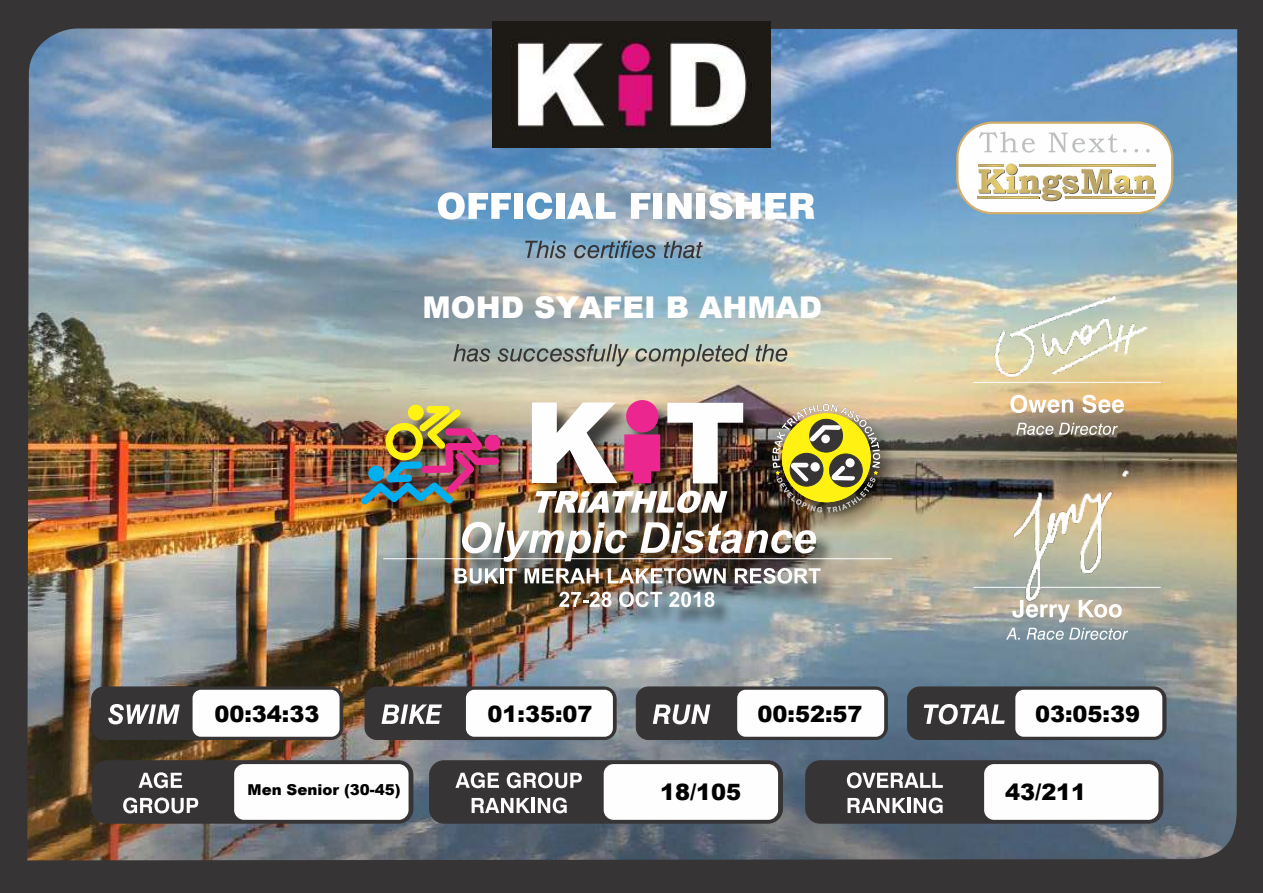
<style>
.page{position:relative;width:1263px;height:893px;background:#fff}
.page>*{position:absolute;margin:0;border:0;box-sizing:border-box;transform-origin:0 0}
.t1{font:900 30px "Arial";color:#fff}
.t2{font:900 22.5px "Arial";color:#000}
.t3{font:900 15px "Arial";color:#000}
</style>
<div class="page">
<img style="left:0;top:0;width:1263px;height:893px">
<img style="left:492px;top:21px;width:279px;height:126px">
<svg style="left:438px;top:192px;width:73px;height:28px"></svg>
<div style="left:514px;top:193px;width:9px;height:26px;background:#fefefe"></div>
<svg style="left:527px;top:192px;width:25px;height:28px"></svg>
<div style="left:556px;top:193px;width:8px;height:26px;background:#fefefe"></div>
<svg style="left:567px;top:193px;width:49px;height:26px"></svg>
<svg style="left:631px;top:193px;width:19px;height:26px"></svg>
<div style="left:654px;top:193px;width:8px;height:26px;background:#fefefe"></div>
<svg style="left:667px;top:193px;width:25px;height:26px"></svg>
<div style="left:697px;top:193px;width:8px;height:26px;background:#fefefe"></div>
<svg style="left:709px;top:192px;width:105px;height:28px"></svg>
<svg style="left:525px;top:241px;width:41px;height:17px"></svg>
<svg style="left:574px;top:241px;width:82px;height:17px"></svg>
<svg style="left:664px;top:241px;width:39px;height:17px"></svg>
<svg style="left:453px;top:344px;width:37px;height:18px"></svg>
<svg style="left:498px;top:344px;width:131px;height:22px;background:#989e97"></svg>
<svg style="left:635px;top:344px;width:114px;height:22px;background:#a0a599"></svg>
<svg style="left:756px;top:344px;width:31px;height:18px"></svg>
<div style="left:91px;top:687px;width:252px;height:53px;background:#373435;border:1px solid #373435;border-radius:12px"></div>
<div style="left:365px;top:687px;width:251px;height:53px;background:#373435;border:1px solid #373435;border-radius:12px"></div>
<div style="left:636px;top:687px;width:252px;height:53px;background:#373435;border:1px solid #373435;border-radius:12px"></div>
<div style="left:907px;top:687px;width:259px;height:53px;background:#373435;border:1px solid #373435;border-radius:12px"></div>
<div style="left:805px;top:760px;width:358px;height:63px;background:#373435;border:1px solid #373435;border-radius:14px"></div>
<div style="left:429px;top:760px;width:354px;height:63px;background:#373435;border:1px solid #373435;border-radius:14px"></div>
<div style="left:92px;top:760px;width:321px;height:63px;background:#373435;border:1px solid #373435;border-radius:14px"></div>
<div style="left:193px;top:690px;width:147px;height:47px;background:#fefefe;border-radius:8px"></div>
<div style="left:466px;top:690px;width:147px;height:47px;background:#fefefe;border-radius:8px"></div>
<div style="left:737px;top:690px;width:147px;height:47px;background:#fefefe;border-radius:8px"></div>
<div style="left:1015px;top:690px;width:147px;height:47px;background:#fefefe;border-radius:8px"></div>
<div style="left:984px;top:764px;width:174px;height:56px;background:#fefefe;border-radius:10px"></div>
<div style="left:604px;top:764px;width:174px;height:56px;background:#fefefe;border-radius:10px"></div>
<div style="left:234px;top:764px;width:175px;height:56px;background:#fefefe;border-radius:10px"></div>
<svg style="left:108px;top:704px;width:72px;height:20px"></svg>
<svg style="left:381px;top:704px;width:61px;height:20px"></svg>
<svg style="left:653px;top:704px;width:57px;height:20px"></svg>
<svg style="left:924px;top:704px;width:81px;height:20px"></svg>
<svg style="left:847px;top:772px;width:96px;height:16px"></svg>
<svg style="left:847px;top:798px;width:59px;height:15px"></svg>
<hr style="left:907px;top:798px;width:3px;height:15px;background:#fefefe">
<svg style="left:914px;top:797px;width:29px;height:16px"></svg>
<svg style="left:455px;top:772px;width:44px;height:16px"></svg>
<svg style="left:507px;top:772px;width:75px;height:16px"></svg>
<svg style="left:472px;top:798px;width:58px;height:15px"></svg>
<hr style="left:531px;top:798px;width:3px;height:15px;background:#fefefe">
<svg style="left:538px;top:797px;width:29px;height:16px"></svg>
<svg style="left:138px;top:772px;width:44px;height:16px"></svg>
<svg style="left:123px;top:797px;width:75px;height:16px"></svg>
<img style="left:355px;top:396px;width:564px;height:240px">
<img style="left:667px;top:403px;width:76px;height:80px">
<div style="left:626px;top:400px;width:32px;height:32px;background:#ec268f;border-radius:50%"></div>
<svg style="left:624px;top:434px;width:36px;height:49px;background:#d92981"></svg>
<img style="left:532px;top:402px;width:85px;height:81px">
<img style="left:535px;top:491px;width:192px;height:22px">
<img style="left:361px;top:405px;width:139px;height:100px">
<img style="left:772px;top:404px;width:108px;height:109px">
<svg style="left:454px;top:568px;width:44px;height:16px"></svg>
<hr style="left:500px;top:568px;width:3px;height:15px;background:#fefefe">
<svg style="left:505px;top:568px;width:12px;height:15px"></svg>
<svg style="left:525px;top:568px;width:74px;height:15px"></svg>
<img style="left:608px;top:568px;width:118px;height:16px">
<svg style="left:735px;top:568px;width:85px;height:16px"></svg>
<svg style="left:559px;top:592px;width:52px;height:15px"></svg>
<svg style="left:619px;top:591px;width:43px;height:16px"></svg>
<svg style="left:669px;top:592px;width:45px;height:15px"></svg>
<hr style="left:383px;top:558px;width:509px;height:1px;background:#fefefe">
<img style="left:462px;top:522px;width:165px;height:40px">
<img style="left:640px;top:522px;width:176px;height:31px">
<div style="left:956px;top:122px;width:217px;height:92px;background:#fefefe;border:2px solid #d2ae6d;border-radius:35px"></div>
<svg style="left:979px;top:132px;width:56px;height:21px"></svg>
<svg style="left:1049px;top:133px;width:68px;height:20px"></svg>
<svg style="left:1134px;top:149px;width:4px;height:4px"></svg>
<svg style="left:1146px;top:149px;width:4px;height:4px"></svg>
<hr style="left:977px;top:196px;width:61px;height:2px;background:#ebe7c6">
<svg style="left:978px;top:163px;width:178px;height:38px"></svg>
<svg style="left:1020px;top:165px;width:135px;height:1px"></svg>
<svg style="left:1010px;top:395px;width:63px;height:18px"></svg>
<svg style="left:1082px;top:395px;width:42px;height:18px"></svg>
<svg style="left:1016px;top:423px;width:37px;height:12px"></svg>
<svg style="left:1059px;top:423px;width:59px;height:12px"></svg>
<svg style="left:1012px;top:614px;width:58px;height:8px"></svg>
<svg style="left:1079px;top:614px;width:43px;height:4px"></svg>
<svg style="left:1006px;top:628px;width:14px;height:12px"></svg>
<svg style="left:1027px;top:628px;width:101px;height:12px"></svg>
<hr style="left:973px;top:382px;width:188px;height:1px;background:#fefefe">
<hr style="left:973px;top:587px;width:188px;height:1px;background:#fefefe">
<img style="left:988px;top:288px;width:164px;height:105px">
<img style="left:1003px;top:464px;width:136px;height:150px">
<h1 class="t1" style="left:423px;top:285px;width:401px">MOHD SYAFEI B AHMAD</h1>
<p class="t2" style="left:214px;top:697px;width:106px">00:34:33</p>
<p class="t2" style="left:488px;top:697px;width:106px">01:35:07</p>
<p class="t2" style="left:758px;top:697px;width:106px">00:52:57</p>
<p class="t2" style="left:1035px;top:697px;width:106px">03:05:39</p>
<p class="t3" style="left:248px;top:778px;width:155px">Men Senior (30-45)</p>
<p class="t2" style="left:660px;top:775px;width:83px">18/105</p>
<p class="t2" style="left:1005px;top:775px;width:83px">43/211</p>
</div>
